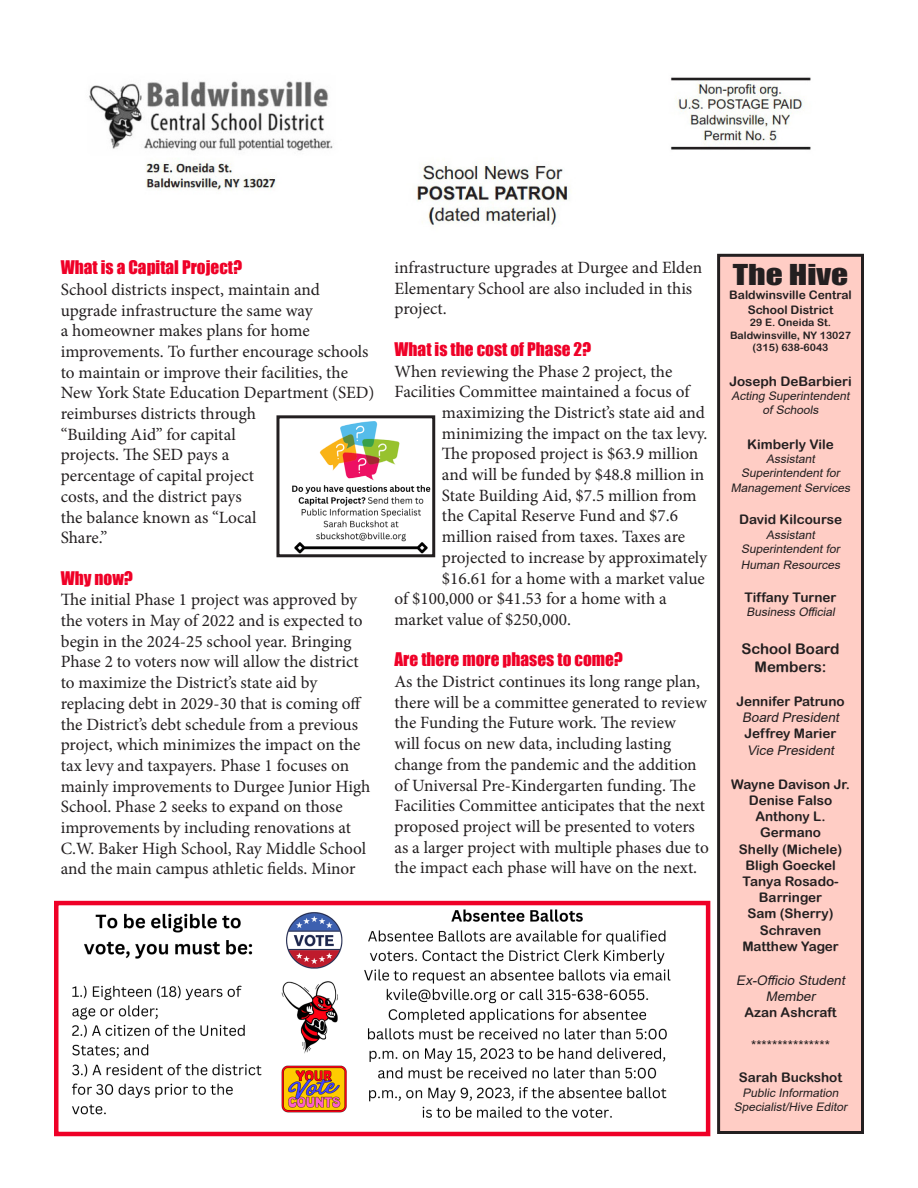
<style>
.page{position:relative;width:918px;height:1188px;background:#fff}
.page>*{position:absolute;margin:0;border:0;box-sizing:border-box;transform-origin:0 0}
.t1{font:26.4px "Impact";color:#231f20;scale:1.27 1}
.t2{font:17.25px/20.7px "Minion Pro";color:#231f20}
.t3{font:17.25px "Impact";color:#ef0027}
.t4{font:14.7px/18px "Arial Rounded MT Bold";color:#231f20;text-align:center}
.t5{font:13.2px/16.2px "Arial Rounded MT Bold";color:#231f20;text-align:center}
.t6{font:italic 13.2px/16.2px "Arial";color:#231f20;text-align:center}
.t7{font:13.2px "Arial";color:#231f20}
.t8{font:italic 11.7px/14.4px "Arial";color:#231f20;text-align:center}
.t9{font:11.7px "Arial Rounded MT Bold";color:#231f20}
.t10{font:10.35px "Arial Rounded MT Bold";color:#231f20}
</style>
<div class="page">
<img style="left:89px;top:77px;width:722px;height:148px">
<div style="left:719px;top:255px;width:143px;height:877px;background:#ffcdc5"></div>
<div style="left:717px;top:254px;width:147px;height:880px;border:3px solid #231f20"></div>
<img style="left:72px;top:909px;width:599px;height:209px">
<div style="left:54px;top:901px;width:656px;height:235px;border:4px solid #ef0027"></div>
<img style="left:292px;top:421px;width:139px;height:132px">
<div style="left:276px;top:415px;width:159px;height:142px;border:3px solid #231f20"></div>
<p class="t3" style="left:61px;top:254px;width:183px">What is a Capital Project?</p>
<p class="t2" style="left:61px;top:279px;width:315px">School districts inspect, maintain and upgrade infrastructure the same way<br>a homeowner makes plans for home improvements. To further encourage schools to maintain or improve their facilities, the<br>New York State Education Department (SED) reimburses districts through<br>“Building Aid” for capital<br>projects. The SED pays a<br>percentage of capital project<br>costs, and the district pays<br>the balance known as “Local<br>Share.”</p>
<p class="t3" style="left:61px;top:565px;width:74px">Why now?</p>
<p class="t2" style="left:61px;top:590px;width:311px">The initial Phase 1 project was approved by the voters in May of 2022 and is expected to begin in the 2024-25 school year. Bringing Phase 2 to voters now will allow the district to maximize the District’s state aid by replacing debt in 2029-30 that is coming off the District’s debt schedule from a previous project, which minimizes the impact on the tax levy and taxpayers. Phase 1 focuses on mainly improvements to Durgee Junior High School. Phase 2 seeks to expand on those improvements by including renovations at C.W. Baker High School, Ray Middle School and the main campus athletic fields. Minor</p>
<p class="t2" style="left:395px;top:257px;width:309px">infrastructure upgrades at Durgee and Elden<br>Elementary School are also included in this project.</p>
<p class="t3" style="left:395px;top:336px;width:198px">What is the cost of Phase 2?</p>
<p class="t2" style="left:395px;top:361px;width:279px">When reviewing the Phase 2 project, the</p>
<p class="t2" style="left:395px;top:382px;width:296px">Facilities Committee maintained a focus of</p>
<p class="t2" style="left:442px;top:402px;width:264px">maximizing the District’s state aid and</p>
<p class="t2" style="left:442px;top:423px;width:267px">minimizing the impact on the tax levy.</p>
<p class="t2" style="left:442px;top:444px;width:258px">The proposed project is $63.9 million</p>
<p class="t2" style="left:442px;top:464px;width:264px">and will be funded by $48.8 million in</p>
<p class="t2" style="left:442px;top:485px;width:256px">State Building Aid, $7.5 million from</p>
<p class="t2" style="left:442px;top:506px;width:237px">the Capital Reserve Fund and $7.6</p>
<p class="t2" style="left:442px;top:526px;width:245px">million raised from taxes. Taxes are</p>
<p class="t2" style="left:442px;top:547px;width:267px">projected to increase by approximately</p>
<p class="t2" style="left:442px;top:568px;width:264px">$16.61 for a home with a market value</p>
<p class="t2" style="left:395px;top:589px;width:274px">of $100,000 or $41.53 for a home with a</p>
<p class="t2" style="left:395px;top:609px;width:178px">market value of $250,000.</p>
<p class="t3" style="left:395px;top:646px;width:230px">Are there more phases to come?</p>
<p class="t2" style="left:395px;top:671px;width:316px">As the District continues its long range plan, there will be a committee generated to review the Funding the Future work. The review<br>will focus on new data, including lasting change from the pandemic and the addition of Universal Pre-Kindergarten funding. The Facilities Committee anticipates that the next proposed project will be presented to voters as a larger project with multiple phases due to the impact each phase will have on the next.</p>
<p class="t1" style="left:733px;top:254px;width:92px">The Hive</p>
<p class="t9" style="left:729px;top:288px;width:124px">Baldwinsville Central</p>
<p class="t9" style="left:748px;top:303px;width:87px">School District</p>
<p class="t10" style="left:750px;top:317px;width:83px">29 E. Oneida St.</p>
<p class="t10" style="left:730px;top:329px;width:122px">Baldwinsville, NY 13027</p>
<p class="t10" style="left:753px;top:342px;width:77px">(315) 638-6043</p>
<p class="t5" style="left:729px;top:373px;width:124px">Joseph DeBarbieri</p>
<p class="t8" style="left:732px;top:389px;width:122px">Acting Superintendent ofSchools</p>
<p class="t5" style="left:747px;top:436px;width:88px">Kimberly Vile</p>
<p class="t8" style="left:741px;top:452px;width:103px">Assistant<br>Superintendentfor</p>
<p class="t8" style="left:731px;top:481px;width:124px">ManagementServices</p>
<p class="t5" style="left:739px;top:511px;width:105px">David Kilcourse</p>
<p class="t8" style="left:741px;top:527px;width:103px">Assistant<br>Superintendentfor</p>
<p class="t8" style="left:741px;top:558px;width:104px">Human Resources</p>
<p class="t5" style="left:745px;top:589px;width:94px">Tiffany Turner</p>
<p class="t8" style="left:746px;top:605px;width:93px">Business Official</p>
<p class="t4" style="left:742px;top:639px;width:99px">School Board<br>Members:</p>
<p class="t5" style="left:736px;top:693px;width:110px">Jennifer Patruno</p>
<p class="t6" style="left:742px;top:709px;width:101px">Board President</p>
<p class="t5" style="left:745px;top:726px;width:93px">Jeffrey Marier</p>
<p class="t6" style="left:747px;top:742px;width:91px">Vice President</p>
<p class="t5" style="left:731px;top:776px;width:120px">Wayne Davison Jr.</p>
<p class="t5" style="left:749px;top:792px;width:85px">Denise Falso</p>
<p class="t5" style="left:755px;top:808px;width:72px">Anthony L.<br>Germano</p>
<p class="t5" style="left:739px;top:841px;width:105px">Shelly (Michele)<br>Bligh Goeckel</p>
<p class="t5" style="left:742px;top:873px;width:98px">Tanya Rosado-<br>Barringer</p>
<p class="t5" style="left:748px;top:906px;width:88px">Sam (Sherry)<br>Schraven</p>
<p class="t5" style="left:742px;top:938px;width:98px">Matthew Yager</p>
<p class="t6" style="left:736px;top:972px;width:113px">Ex-Officio Student<br>Member</p>
<p class="t5" style="left:744px;top:1005px;width:94px">Azan Ashcraft</p>
<p class="t7" style="left:751px;top:1036px;width:80px">***************</p>
<p class="t5" style="left:739px;top:1069px;width:105px">Sarah Buckshot</p>
<p class="t8" style="left:734px;top:1085px;width:118px">Public Information<br>Specialist/Hive Editor</p>
</div>
